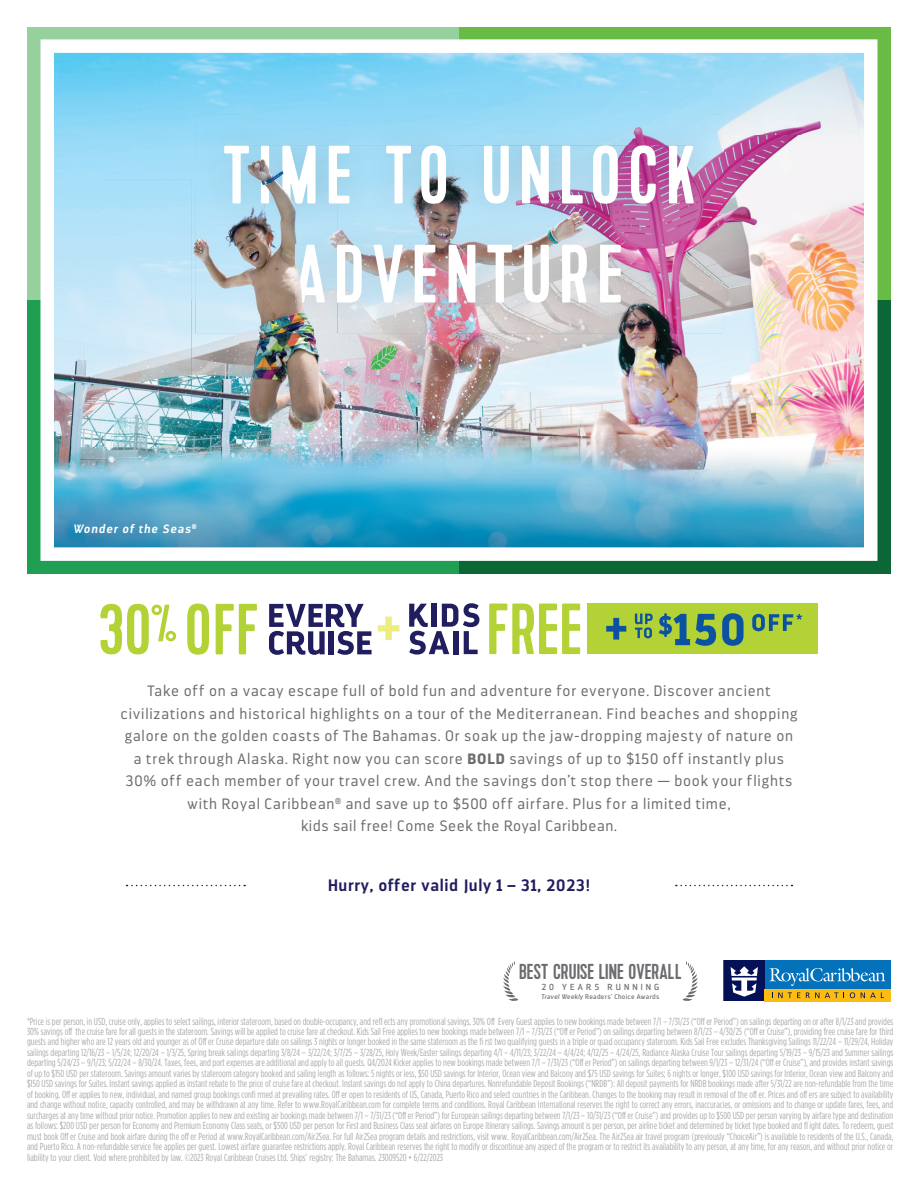
<style>
.page{position:relative;width:918px;height:1188px;background:#fff}
.page>*{position:absolute;margin:0;border:0;box-sizing:border-box;transform-origin:0 0}
.t1{font:82.5px/99px "Kapra";letter-spacing:.1em;color:#fff;text-align:center}
.t2{font:21.6px "Kapra";letter-spacing:.005em;color:#6c6d70}
.t3{font:700 16.5px "Darwin";letter-spacing:.04em;color:#211e5f}
.t4{font:300 15px/22.5px "Darwin";letter-spacing:.055em;color:#6c6d70;text-align:center}
.t5{font:italic 700 12px "Darwin";letter-spacing:.08em;color:#fff}
.t6{font:10.2px/10.5px "Gotham Condensed";color:#aaa;text-align:justify}
.t7{font:8.7px "Darwin";letter-spacing:.355em;color:#6c6d70}
.t8{font:6.75px "Darwin";letter-spacing:.045em;color:#6c6d70}
.s1{font-weight:900}
.s2{font-style:italic}
</style>
<div class="page">
<div style="left:27px;top:27px;width:432px;height:273px;background:#96d09d"></div>
<div style="left:27px;top:300px;width:432px;height:273px;background:#209f53"></div>
<div style="left:459px;top:27px;width:432px;height:273px;background:#68bc45"></div>
<div style="left:459px;top:300px;width:432px;height:273px;background:#0c6736"></div>
<img style="left:55px;top:179px;width:808px;height:258px">
<img style="left:55px;top:437px;width:808px;height:109px">
<img style="left:459px;top:447px;width:404px;height:99px">
<img style="left:715px;top:54px;width:148px;height:82px">
<img style="left:255px;top:54px;width:460px;height:61px">
<img style="left:101px;top:54px;width:154px;height:82px">
<img style="left:55px;top:54px;width:46px;height:125px">
<img style="left:723px;top:136px;width:140px;height:43px">
<img style="left:101px;top:136px;width:94px;height:43px">
<img style="left:579px;top:179px;width:144px;height:103px">
<img style="left:434px;top:204px;width:145px;height:41px">
<img style="left:338px;top:204px;width:96px;height:129px">
<img style="left:434px;top:282px;width:289px;height:51px">
<img style="left:248px;top:115px;width:475px;height:32px">
<img style="left:195px;top:115px;width:53px;height:42px">
<img style="left:694px;top:147px;width:29px;height:32px">
<img style="left:224px;top:145px;width:470px;height:59px">
<img style="left:338px;top:245px;width:283px;height:58px">
<img style="left:191px;top:179px;width:49px;height:252px">
<img style="left:240px;top:333px;width:98px;height:98px">
<img style="left:191px;top:157px;width:33px;height:22px">
<img style="left:195px;top:179px;width:143px;height:154px">
<img style="left:224px;top:157px;width:114px;height:47px">
<img style="left:296px;top:245px;width:42px;height:58px">
<svg style="left:127px;top:885px;width:118px;height:1px"></svg>
<svg style="left:676px;top:885px;width:116px;height:1px"></svg>
<svg style="left:489px;top:604px;width:91px;height:50px"></svg>
<svg style="left:409px;top:603px;width:70px;height:52px"></svg>
<svg style="left:269px;top:604px;width:103px;height:51px"></svg>
<svg style="left:187px;top:604px;width:22px;height:51px"></svg>
<svg style="left:216px;top:604px;width:41px;height:50px"></svg>
<svg style="left:100px;top:604px;width:76px;height:50px"></svg>
<svg style="left:378px;top:617px;width:21px;height:23px"></svg>
<div style="left:587px;top:603px;width:231px;height:51px;background:#b2d235"></div>
<svg style="left:659px;top:613px;width:57px;height:33px"></svg>
<svg style="left:722px;top:613px;width:22px;height:33px"></svg>
<svg style="left:752px;top:614px;width:50px;height:17px"></svg>
<svg style="left:606px;top:618px;width:20px;height:22px"></svg>
<svg style="left:635px;top:614px;width:18px;height:24px"></svg>
<div style="left:724px;top:961px;width:167px;height:40px;background:#0372bb"></div>
<div style="left:724px;top:961px;width:41px;height:40px;background:#041156"></div>
<div style="left:765px;top:989px;width:126px;height:12px;background:#fdbc12"></div>
<svg style="left:772px;top:992px;width:28px;height:6px"></svg>
<svg style="left:806px;top:992px;width:13px;height:6px"></svg>
<svg style="left:825px;top:992px;width:13px;height:6px"></svg>
<svg style="left:849px;top:992px;width:6px;height:6px"></svg>
<svg style="left:861px;top:992px;width:23px;height:6px"></svg>
<svg style="left:731px;top:966px;width:27px;height:31px"></svg>
<svg style="left:769px;top:968px;width:117px;height:18px"></svg>
<svg style="left:503px;top:961px;width:16px;height:40px"></svg>
<svg style="left:682px;top:961px;width:16px;height:40px"></svg>
<div style="left:40px;top:39px;width:838px;height:522px;border:14px solid #fff"></div>
<h1 class="t1" style="left:223px;top:128px;width:474px">TIME TO UNLOCK<br>ADVENTURE</h1>
<p class="t5" style="left:73px;top:521px;width:125px">Wonder of the Seas<sup>®</sup></p>
<p class="t4" style="left:120px;top:680px;width:679px">Take off on a vacay escape full of bold fun and adventure for everyone. Discover ancient civilizations and historical highlights on a tour of the Mediterranean. Find beaches and shopping galore on the golden coasts of The Bahamas. Or soak up the jaw-dropping majesty of nature on a trek through Alaska. Right now you can score <span class="s1">BOLD</span> savings of up to $150 off instantly plus 30% off each member of your travel crew. And the savings don’t stop there — book your flights with Royal Caribbean<sup>®</sup> and save up to $500 off airfare. Plus for a limited time,<br>kids sail free! Come Seek the Royal Caribbean.</p>
<h3 class="t3" style="left:328px;top:875px;width:264px">Hurry, offer valid July 1 – 31, 2023!</h3>
<h2 class="t2" style="left:519px;top:959px;width:164px">BEST CRUISE LINE OVERALL</h2>
<p class="t7" style="left:541px;top:982px;width:119px">20 YEARS RUNNING</p>
<p class="t8" style="left:541px;top:992px;width:120px"><span class="s2">Travel Weekly</span> Readers’ Choice Awards</p>
<p class="t6" style="left:27px;top:1016px;width:868px">*Price is per person, in USD, cruise only, applies to select sailings, interior stateroom, based on double-occupancy, and refl ects any promotional savings. 30% Off Every Guest applies to new bookings made between 7/1 – 7/31/23 (“Off er Period”) on sailings departing on or after 8/1/23 and provides 30% savings off the cruise fare for all guests in the stateroom. Savings will be applied to cruise fare at checkout. Kids Sail Free applies to new bookings made between 7/1 – 7/31/23 (“Off er Period”) on sailings departing between 8/1/23 – 4/30/25 (“Off er Cruise”), providing free cruise fare for third guests and higher who are 12 years old and younger as of Off er Cruise departure date on sailings 3 nights or longer booked in the same stateroom as the fi rst two qualifying guests in a triple or quad occupancy stateroom. Kids Sail Free excludes Thanksgiving Sailings 11/22/24 – 11/29/24, Holiday sailings departing 12/16/23 – 1/5/24; 12/20/24 – 1/3/25, Spring break sailings departing 3/8/24 – 3/22/24; 3/7/25 – 3/28/25, Holy Week/Easter sailings departing 4/1 – 4/11/23; 3/22/24 – 4/4/24; 4/12/25 – 4/24/25, Radiance Alaska Cruise Tour sailings departing 5/19/23 – 9/15/23 and Summer sailings departing 5/24/23 – 9/1/23; 5/22/24 – 8/30/24. Taxes, fees, and port expenses are additional and apply to all guests. Q4/2024 Kicker applies to new bookings made between 7/1 – 7/31/23 (“Off er Period”) on sailings departing between 9/1/23 – 12/31/24 (“Off er Cruise”), and provides instant savings of up to $150 USD per stateroom. Savings amount varies by stateroom category booked and sailing length as follows: 5 nights or less, $50 USD savings for Interior, Ocean view and Balcony and $75 USD savings for Suites; 6 nights or longer, $100 USD savings for Interior, Ocean view and Balcony and $150 USD savings for Suites. Instant savings applied as instant rebate to the price of cruise fare at checkout. Instant savings do not apply to China departures. Nonrefundable Deposit Bookings (“NRDB”): All deposit payments for NRDB bookings made after 5/31/22 are non-refundable from the time of booking. Off er applies to new, individual, and named group bookings confi rmed at prevailing rates. Off er open to residents of US, Canada, Puerto Rico and select countries in the Caribbean. Changes to the booking may result in removal of the off er. Prices and off ers are subject to availability and change without notice, capacity controlled, and may be withdrawn at any time. Refer to www.RoyalCaribbean.com for complete terms and conditions. Royal Caribbean International reserves the right to correct any errors, inaccuracies, or omissions and to change or update fares, fees, and surcharges at any time without prior notice. Promotion applies to new and existing air bookings made between 7/1 – 7/31/23 (“Off er Period”) for European sailings departing between 7/1/23 – 10/31/23 (“Off er Cruise”) and provides up to $500 USD per person varying by airfare type and destination as follows: $200 USD per person for Economy and Premium Economy Class seats, or $500 USD per person for First and Business Class seat airfares on Europe itinerary sailings. Savings amount is per person, per airline ticket and determined by ticket type booked and fl ight dates. To redeem, guest must book Off er Cruise and book airfare during the off er Period at www.RoyalCaribbean.com/Air2Sea. For full Air2Sea program details and restrictions, visit www. RoyalCaribbean.com/Air2Sea. The Air2Sea air travel program (previously “ChoiceAir”) is available to residents of the U.S., Canada, and Puerto Rico. A non-refundable service fee applies per guest. Lowest airfare guarantee restrictions apply. Royal Caribbean reserves the right to modify or discontinue any aspect of the program or to restrict its availability to any person, at any time, for any reason, and without prior notice or liability to your client. Void where prohibited by law. ©2023 Royal Caribbean Cruises Ltd. Ships’ registry: The Bahamas. 23009520 • 6/22/2023</p>
</div>
